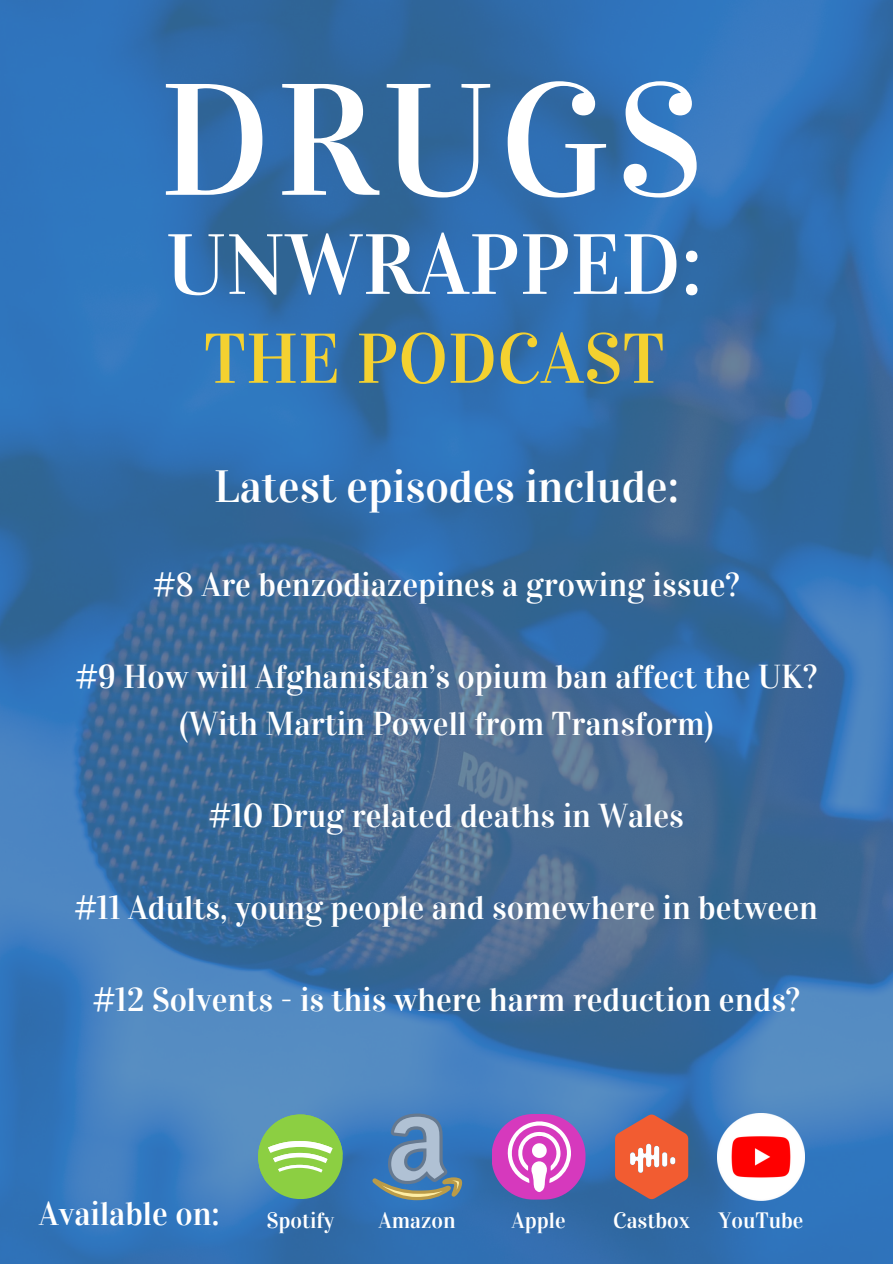
<style>
.page{position:relative;width:893px;height:1264px;background:#fff}
.page>*{position:absolute;margin:0;border:0;box-sizing:border-box;transform-origin:0 0}
.t1{font:159px "Vidaloka";letter-spacing:.04em;color:#fff}
.t2{font:85.5px "Vidaloka";letter-spacing:.005em;color:#fff}
.t3{font:70.5px "Vidaloka";letter-spacing:.005em;color:#f4d130}
.t4{font:45px "Vidaloka";color:#fff}
.t5{font:33px/46.2px "Vidaloka";color:#fff;text-align:center}
.t6{font:22.2px "Vidaloka";color:#fff}
</style>
<div class="page">
<img style="left:0;top:0;width:892px;height:1263px">
<svg style="left:372px;top:1113px;width:90px;height:87px;background:#668db1"></svg>
<svg style="left:258px;top:1114px;width:84px;height:84px;background:#8ac46f"></svg>
<div style="left:491px;top:1113px;width:94px;height:86px;background:#d639bd;border-radius:42px"></div>
<svg style="left:506px;top:1121px;width:64px;height:71px"></svg>
<svg style="left:615px;top:1114px;width:73px;height:85px;background:#c46d5f"></svg>
<img style="left:717px;top:1113px;width:87px;height:87px">
<h1 class="t1" style="left:160px;top:45px;width:543px">DRUGS</h1>
<h2 class="t2" style="left:166px;top:213px;width:537px">UNWRAPPED:</h2>
<h3 class="t3" style="left:204px;top:316px;width:462px">THE PODCAST</h3>
<h3 class="t4" style="left:214px;top:459px;width:466px">Latest episodes include:</h3>
<p class="t5" style="left:154px;top:562px;width:587px">#8 Are benzodiazepines a growing issue?</p>
<p class="t5" style="left:76px;top:654px;width:742px">#9 How will Afghanistan’s opium ban affect the UK? (With Martin Powell from Transform)</p>
<p class="t5" style="left:209px;top:792px;width:476px">#10 Drug related deaths in Wales</p>
<p class="t5" style="left:75px;top:885px;width:744px">#11 Adults, young people and somewhere in between</p>
<p class="t5" style="left:93px;top:977px;width:708px">#12 Solvents - is this where harm reduction ends?</p>
<p class="t5" style="left:39px;top:1190px;width:182px">Available on:</p>
<p class="t6" style="left:266px;top:1206px;width:69px">Spotify</p>
<p class="t6" style="left:378px;top:1206px;width:79px">Amazon</p>
<p class="t6" style="left:511px;top:1206px;width:56px">Apple</p>
<p class="t6" style="left:613px;top:1206px;width:78px">Castbox</p>
<p class="t6" style="left:718px;top:1206px;width:87px">YouTube</p>
</div>
